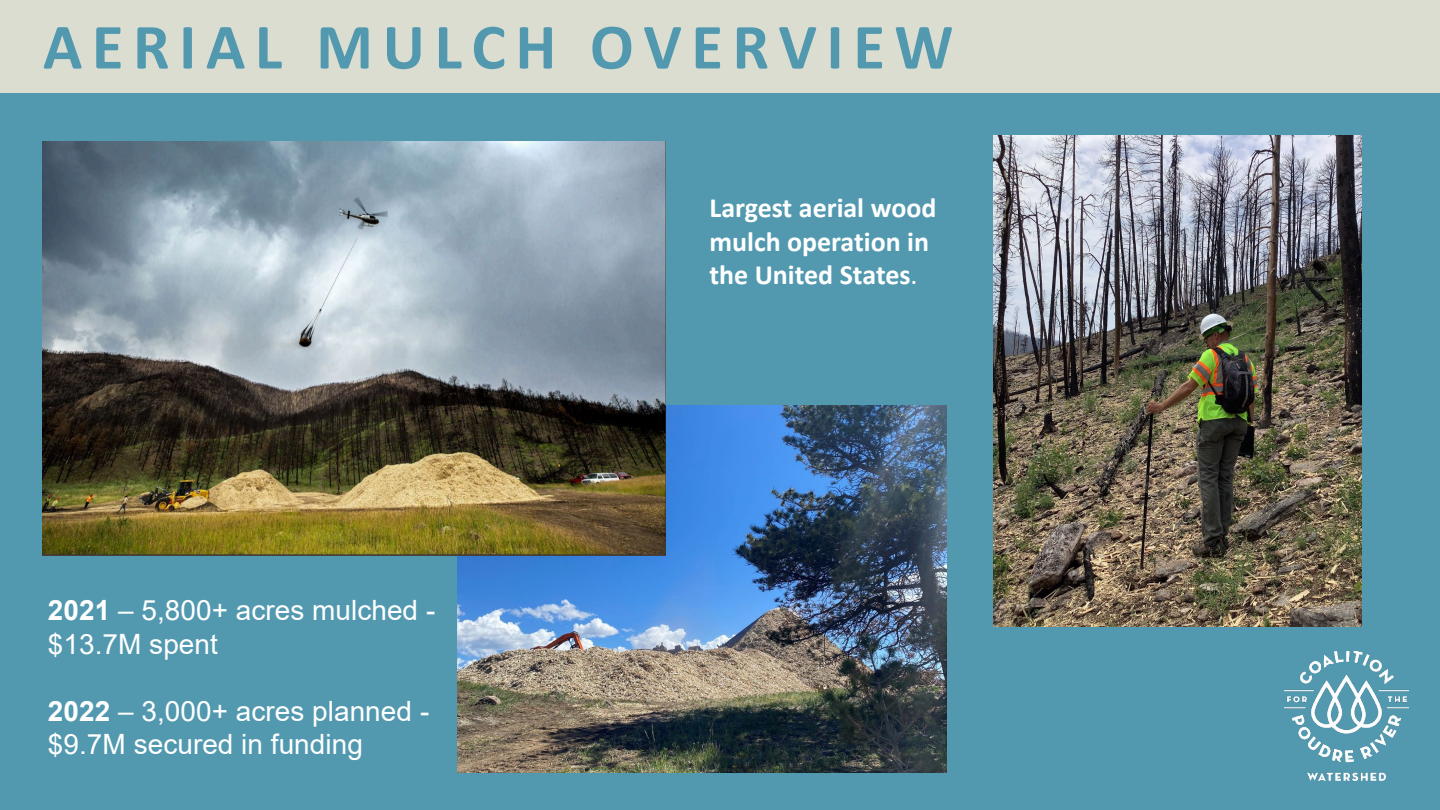
<style>
.page{position:relative;width:1440px;height:810px;background:#5299b0}
.page>*{position:absolute;margin:0;border:0;box-sizing:border-box;transform-origin:0 0}
.t1{font:700 65px "Calibri";letter-spacing:.145em;color:#5299b0}
.t2{font:28px/33.6px "Arial";color:#fff}
.t3{font:700 28px/33.6px "Calibri";color:#fff}
.s1{font-weight:700}
.s2{font-weight:400}
</style>
<div class="page">
<img style="left:1284px;top:651px;width:125px;height:129px">
<div style="left:0;top:0;width:1440px;height:93px;background:#dbddd0"></div>
<img style="left:457px;top:405px;width:490px;height:367px">
<img style="left:42px;top:141px;width:624px;height:414px">
<img style="left:994px;top:136px;width:368px;height:491px">
<h1 class="t1" style="left:43px;top:1px;width:912px">AERIAL MULCH OVERVIEW</h1>
<p class="t2" style="left:48px;top:593px;width:389px"><span class="s1">2021</span> – 5,800+ acres mulched - $13.7M spent</p>
<p class="t2" style="left:48px;top:694px;width:383px"><span class="s1">2022</span> – 3,000+ acres planned - $9.7M secured in funding</p>
<p class="t3" style="left:709px;top:190px;width:229px">Largest aerial wood mulch operation in the United States<span class="s2">.</span></p>
</div>
